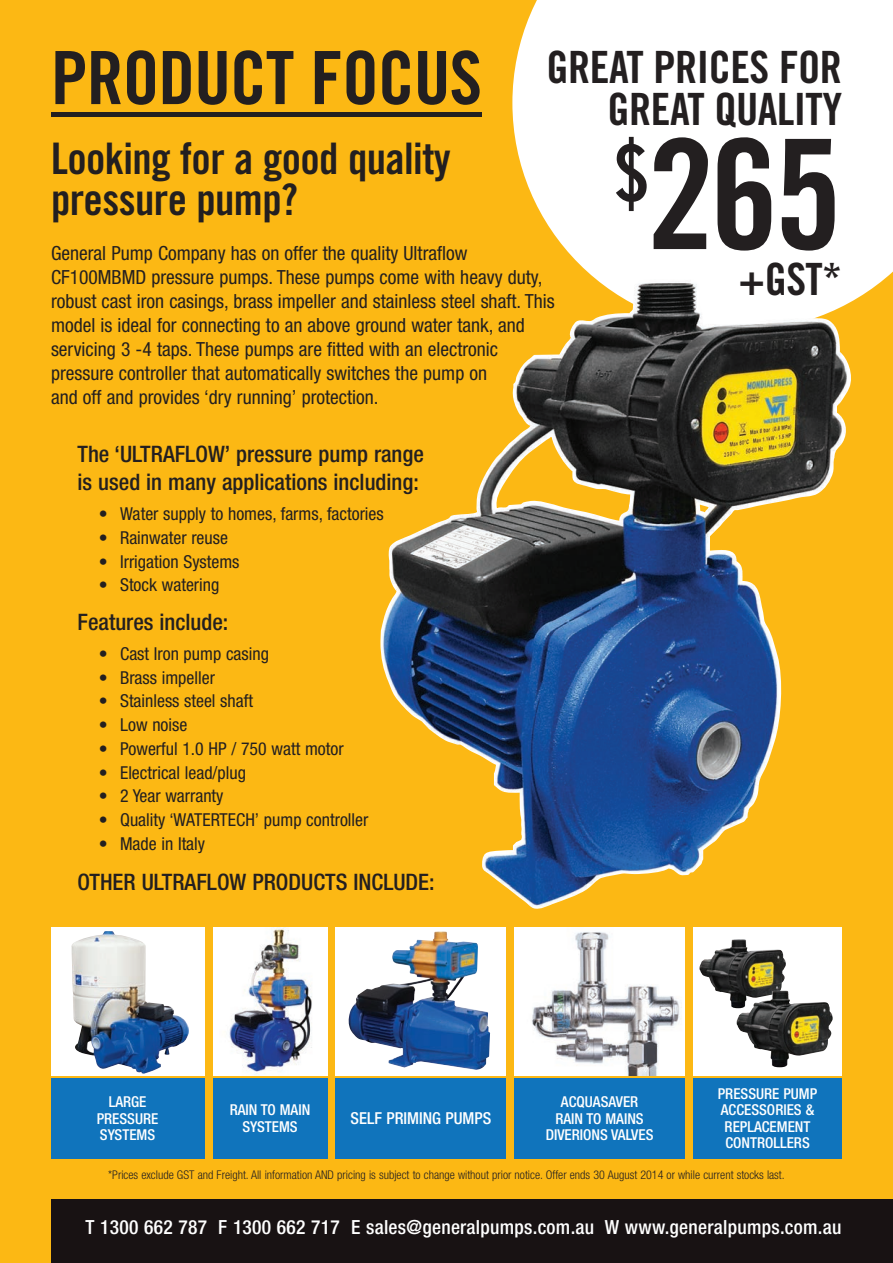
<style>
.page{position:relative;width:893px;height:1263px;background:#fcb814}
.page>*{position:absolute;margin:0;border:0;box-sizing:border-box;transform-origin:0 0}
.t1{font:152.55px "Trade Gothic LT Bold Cond Twenty";color:#231f20}
.t2{font:73.5px "Trade Gothic LT Bold Cond Twenty";letter-spacing:-.015em;color:#231f20}
.t3{font:44.55px/41.4px "Trade Gothic LT Bold Cond Twenty";letter-spacing:-.015em;color:#231f20;text-align:right}
.t4{font:43.5px/40.5px "Trade Gothic LT Bold Cond Twenty";letter-spacing:-.015em;color:#231f20}
.t5{font:500 condensed 22.65px/27.6px "Helvetica Neue";color:#231f20}
.t6{font:condensed 19.5px/24px "Helvetica Neue";color:#231f20}
.t7{font:500 condensed 19.5px "Helvetica Neue";letter-spacing:.015em;color:#fff}
.t8{font:condensed 17.85px "Helvetica Neue";color:#231f20}
.t9{font:500 condensed 16.5px "Helvetica Neue";color:#fff}
.t10{font:500 condensed 15px/16.5px "Helvetica Neue";color:#fff;text-align:center}
.t11{font:300 condensed 12px "Helvetica Neue";color:#231f20}
</style>
<div class="page">
<hr style="left:51px;top:113px;width:431px;height:4px;background:#231f20">
<div style="left:512px;top:0;width:381px;height:301px;background:#fff"></div>
<div style="left:51px;top:1199px;width:842px;height:64px;background:#181213"></div>
<div style="left:51px;top:927px;width:153px;height:149px;background:#fff"></div>
<img style="left:71px;top:931px;width:118px;height:143px">
<div style="left:213px;top:927px;width:114px;height:149px;background:#fff"></div>
<img style="left:229px;top:927px;width:83px;height:148px">
<div style="left:336px;top:927px;width:170px;height:149px;background:#fff"></div>
<img style="left:349px;top:932px;width:141px;height:138px">
<div style="left:514px;top:927px;width:171px;height:149px;background:#fff"></div>
<img style="left:532px;top:932px;width:150px;height:144px">
<div style="left:693px;top:927px;width:149px;height:149px;background:#fff"></div>
<div style="left:51px;top:1078px;width:153px;height:81px;background:#1074bc"></div>
<div style="left:213px;top:1078px;width:114px;height:81px;background:#1074bc"></div>
<div style="left:336px;top:1078px;width:170px;height:81px;background:#1074bc"></div>
<div style="left:514px;top:1078px;width:171px;height:81px;background:#1074bc"></div>
<div style="left:693px;top:1078px;width:149px;height:81px;background:#1074bc"></div>
<img style="left:699px;top:939px;width:87px;height:69px">
<img style="left:736px;top:991px;width:97px;height:76px">
<img style="left:380px;top:281px;width:472px;height:628px">
<h2 class="t2" style="left:51px;top:51px;width:433px">PRODUCT FOCUS</h2>
<h3 class="t4" style="left:51px;top:142px;width:401px">Looking for a good quality pressure pump?</h3>
<p class="t6" style="left:51px;top:241px;width:505px">General Pump Company has on offer the quality Ultraflow CF100MBMD pressure pumps. These pumps come with heavy duty, robust cast iron casings, brass impeller and stainless steel shaft. This model is ideal for connecting to an above ground water tank, and servicing 3 -4 taps. These pumps are fitted with an electronic pressure controller that automatically switches the pump on<br>and off and provides ‘dry running’ protection.</p>
<p class="t5" style="left:78px;top:440px;width:348px">The ‘ULTRAFLOW’ pressure pump range is used in many applications including:</p>
<p class="t8" style="left:99px;top:503px;width:286px">• Water supply to homes, farms, factories</p>
<p class="t8" style="left:99px;top:527px;width:131px">• Rainwater reuse</p>
<p class="t8" style="left:99px;top:551px;width:142px">• Irrigation Systems</p>
<p class="t8" style="left:99px;top:575px;width:122px">• Stock watering</p>
<p class="t5" style="left:78px;top:607px;width:152px">Features include:</p>
<p class="t8" style="left:99px;top:643px;width:172px">• Cast Iron pump casing</p>
<p class="t8" style="left:99px;top:667px;width:118px">• Brass impeller</p>
<p class="t8" style="left:99px;top:691px;width:156px">• Stainless steel shaft</p>
<p class="t8" style="left:99px;top:714px;width:90px">• Low noise</p>
<p class="t8" style="left:99px;top:738px;width:246px">• Powerful 1.0 HP / 750 watt motor</p>
<p class="t8" style="left:99px;top:762px;width:149px">• Electrical lead/plug</p>
<p class="t8" style="left:99px;top:786px;width:126px">• 2 Year warranty</p>
<p class="t8" style="left:99px;top:809px;width:271px">• Quality ‘WATERTECH’ pump controller</p>
<p class="t8" style="left:99px;top:833px;width:108px">• Made in Italy</p>
<p class="t5" style="left:78px;top:868px;width:359px">OTHER ULTRAFLOW PRODUCTS INCLUDE:</p>
<h3 class="t3" style="left:547px;top:50px;width:297px">GREAT PRICES FOR<br>GREAT QUALITY</h3>
<h1 class="t1" style="left:613px;top:139px;width:230px"><sup>$</sup>265</h1>
<h3 class="t3" style="left:739px;top:262px;width:105px">+GST*</h3>
<p class="t10" style="left:97px;top:1093px;width:63px">LARGE<br>PRESSURE<br>SYSTEMS</p>
<p class="t10" style="left:230px;top:1101px;width:82px">RAIN TO MAIN<br>SYSTEMS</p>
<p class="t9" style="left:351px;top:1108px;width:142px">SELF PRIMING PUMPS</p>
<p class="t10" style="left:546px;top:1093px;width:109px">ACQUASAVER<br>RAIN TO MAINS<br>DIVERIONS VALVES</p>
<p class="t10" style="left:718px;top:1085px;width:101px">PRESSURE PUMP<br>ACCESSORIES &amp;<br>REPLACEMENT<br>CONTROLLERS</p>
<p class="t11" style="left:108px;top:1168px;width:678px">*Prices exclude GST and Freight. All information AND pricing is subject to change without prior notice. Offer ends 30 August 2014 or while current stocks last.</p>
<p class="t7" style="left:85px;top:1216px;width:758px">T 1300 662 787 F 1300 662 717 E sales@generalpumps.com.au W www.generalpumps.com.au</p>
</div>
